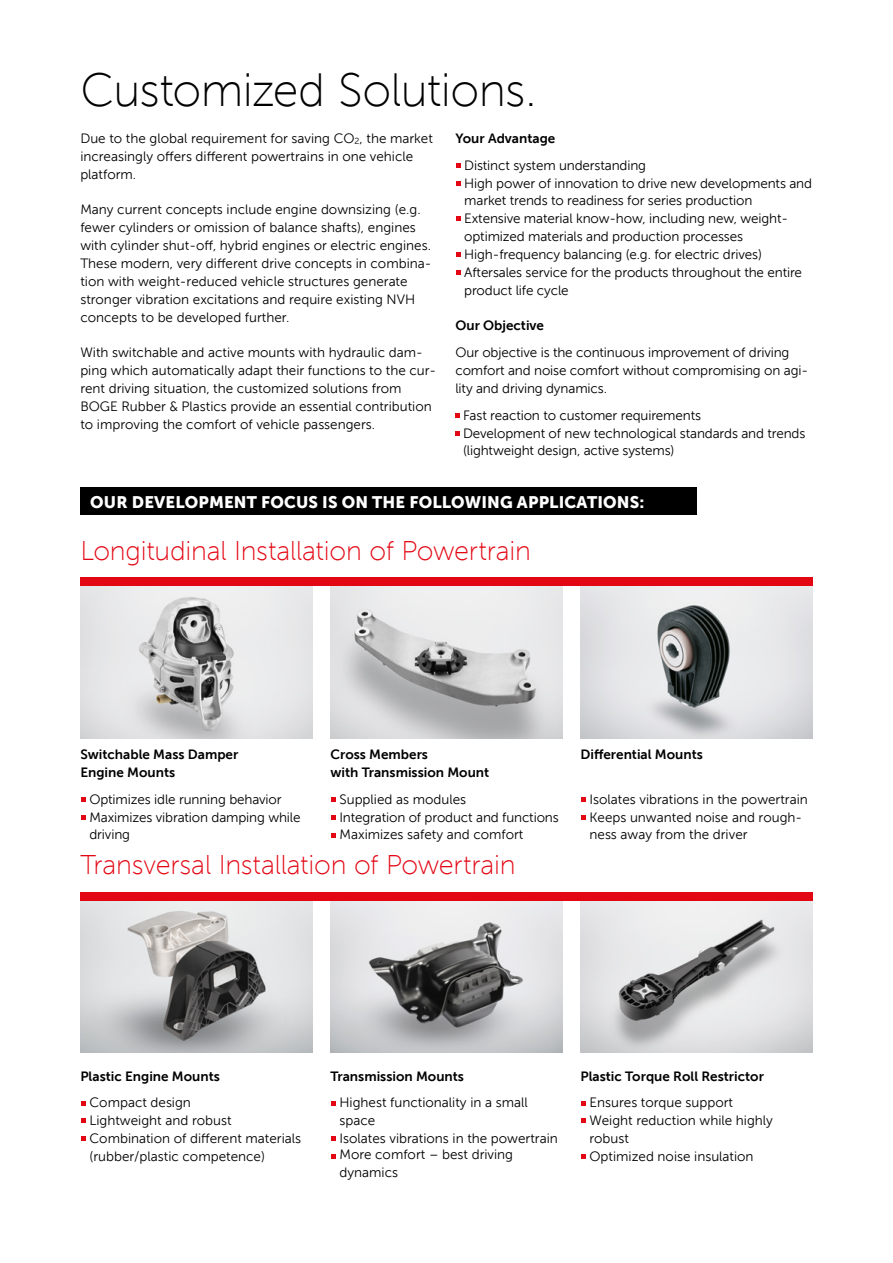
<style>
.page{position:relative;width:893px;height:1263px;background:#fff}
.page>*{position:absolute;margin:0;border:0;box-sizing:border-box;transform-origin:0 0}
.t1{font:300 46.5px "BRP Museo Sans";letter-spacing:-.015em;color:#000}
.t2{font:300 27px "BRP Museo Sans";letter-spacing:-.01em;color:#e30613}
.t3{font:900 16.5px "BRP Museo Sans";letter-spacing:.01em;color:#fff}
.t4{font:13.5px/17.9px "BRP Museo Sans";color:#000}
.t5{font:700 13.5px/17.9px "BRP Museo Sans";color:#000}
</style>
<div class="page">
<img style="left:330px;top:586px;width:233px;height:152px">
<img style="left:330px;top:901px;width:233px;height:151px">
<div style="left:80px;top:577px;width:733px;height:9px;background:#e30613"></div>
<svg style="left:332px;top:1101px;width:4px;height:4px"></svg>
<svg style="left:332px;top:1136px;width:4px;height:5px"></svg>
<svg style="left:332px;top:1154px;width:4px;height:5px"></svg>
<svg style="left:582px;top:1101px;width:4px;height:4px"></svg>
<svg style="left:582px;top:1119px;width:4px;height:4px"></svg>
<svg style="left:582px;top:1154px;width:4px;height:5px"></svg>
<svg style="left:82px;top:1101px;width:4px;height:4px"></svg>
<svg style="left:82px;top:1119px;width:4px;height:4px"></svg>
<svg style="left:82px;top:1136px;width:4px;height:5px"></svg>
<div style="left:80px;top:488px;width:617px;height:27px;background:#000"></div>
<img style="left:80px;top:901px;width:233px;height:151px">
<img style="left:580px;top:901px;width:233px;height:152px">
<img style="left:80px;top:586px;width:233px;height:152px">
<img style="left:580px;top:586px;width:233px;height:152px">
<svg style="left:457px;top:163px;width:4px;height:4px"></svg>
<svg style="left:457px;top:181px;width:4px;height:4px"></svg>
<svg style="left:457px;top:217px;width:4px;height:4px"></svg>
<svg style="left:457px;top:252px;width:4px;height:5px"></svg>
<svg style="left:457px;top:270px;width:4px;height:5px"></svg>
<svg style="left:455px;top:413px;width:5px;height:4px"></svg>
<svg style="left:455px;top:431px;width:5px;height:4px"></svg>
<svg style="left:332px;top:797px;width:4px;height:4px"></svg>
<svg style="left:332px;top:815px;width:4px;height:4px"></svg>
<svg style="left:332px;top:833px;width:4px;height:4px"></svg>
<svg style="left:582px;top:797px;width:4px;height:4px"></svg>
<svg style="left:582px;top:815px;width:4px;height:4px"></svg>
<svg style="left:82px;top:797px;width:4px;height:4px"></svg>
<svg style="left:82px;top:815px;width:4px;height:4px"></svg>
<div style="left:80px;top:892px;width:733px;height:9px;background:#e30613"></div>
<h1 class="t1" style="left:80px;top:66px;width:458px">Customized Solutions.</h1>
<p class="t5" style="left:455px;top:129px;width:101px">Your Advantage</p>
<p class="t4" style="left:464px;top:156px;width:349px">Distinct system understanding<br>High power of innovation to drive new developments and market trends to readiness for series production Extensive material know-how, including new, weight&shy;optimized materials and production processes High-frequency balancing (e.g. for electric drives)<br>Aftersales service for the products throughout the entire product life cycle</p>
<p class="t5" style="left:455px;top:317px;width:90px">Our Objective</p>
<p class="t4" style="left:455px;top:344px;width:354px">Our objective is the continuous improvement of driving comfort and noise comfort without compromising on agi&shy;lity and driving dynamics.</p>
<p class="t4" style="left:463px;top:406px;width:344px">Fast reaction to customer requirements<br>Development of new technological standards and trends (lightweight design, active systems)</p>
<p class="t4" style="left:80px;top:129px;width:354px">Due to the global requirement for saving CO<sub>2</sub>, the market increasingly offers different powertrains in one vehicle platform.</p>
<p class="t4" style="left:80px;top:201px;width:353px">Many current concepts include engine downsizing (e.g. fewer cylinders or omission of balance shafts), engines with cylinder shut-off, hybrid engines or electric engines.<br>These modern, very different drive concepts in combina&shy;tion with weight-reduced vehicle structures generate stronger vibration excitations and require existing NVH concepts to be developed further.</p>
<p class="t4" style="left:80px;top:344px;width:357px">With switchable and active mounts with hydraulic dam&shy;ping which automatically adapt their functions to the cur&shy;rent driving situation, the customized solutions from BOGE Rubber &amp; Plastics provide an essential contribution to improving the comfort of vehicle passengers.</p>
<p class="t3" style="left:90px;top:492px;width:556px">OUR DEVELOPMENT FOCUS IS ON THE FOLLOWING APPLICATIONS:</p>
<h2 class="t2" style="left:80px;top:536px;width:452px">Longitudinal Installation of Powertrain</h2>
<p class="t5" style="left:330px;top:745px;width:160px">Cross Members<br>with Transmission Mount</p>
<p class="t4" style="left:339px;top:790px;width:221px">Supplied as modules<br>Integration of product and functions<br>Maximizes safety and comfort</p>
<p class="t5" style="left:80px;top:745px;width:160px">Switchable Mass Damper<br>Engine Mounts</p>
<p class="t4" style="left:89px;top:790px;width:213px">Optimizes idle running behavior<br>Maximizes vibration damping while driving</p>
<h2 class="t2" style="left:80px;top:850px;width:437px">Transversal Installation of Powertrain</h2>
<p class="t5" style="left:580px;top:745px;width:124px">Differential Mounts</p>
<p class="t4" style="left:589px;top:790px;width:220px">Isolates vibrations in the powertrain<br>Keeps unwanted noise and rough&shy;ness away from the driver</p>
<p class="t5" style="left:80px;top:1067px;width:141px">Plastic Engine Mounts</p>
<p class="t4" style="left:89px;top:1094px;width:213px">Compact design<br>Lightweight and robust<br>Combination of different materials (rubber/plastic competence)</p>
<p class="t5" style="left:330px;top:1067px;width:135px">Transmission Mounts</p>
<p class="t4" style="left:339px;top:1094px;width:220px">Highest functionality in a small space<br>Isolates vibrations in the powertrain</p>
<p class="t4" style="left:339px;top:1145px;width:175px">More comfort – best driving dynamics</p>
<p class="t5" style="left:580px;top:1067px;width:185px">Plastic Torque Roll Restrictor</p>
<p class="t4" style="left:589px;top:1094px;width:185px">Ensures torque support<br>Weight reduction while highly robust<br>Optimized noise insulation</p>
</div>
